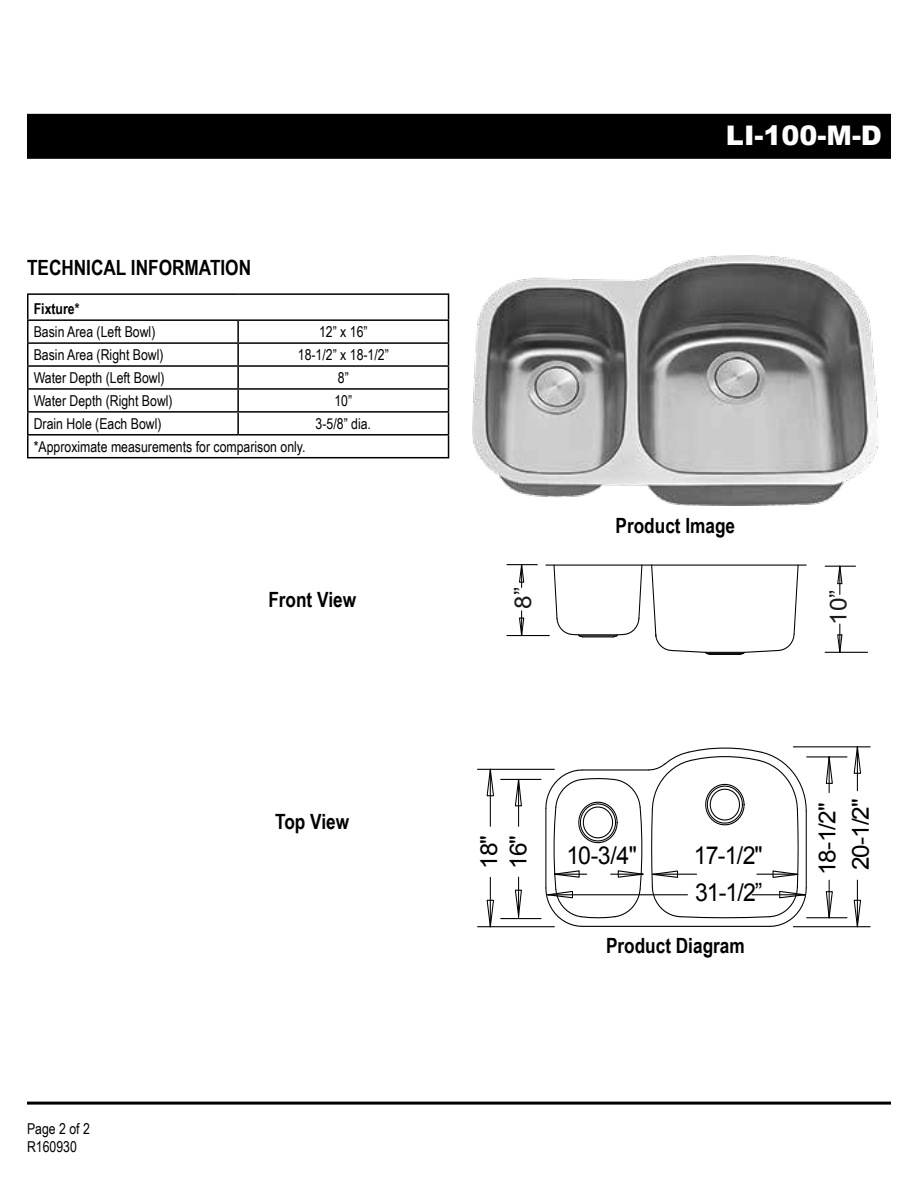
<style>
.page{position:relative;width:918px;height:1188px;background:#fff}
.page>*{position:absolute;margin:0;border:0;box-sizing:border-box;transform-origin:0 0}
.t1{font:900 27px "Arial";color:#fff}
.t2{font:24.75px "Arial";color:#000;scale:.94 1}
.t3{font:23.4px "Arial";letter-spacing:-.04em;color:#000;scale:1.04 1}
.t4{font:23.1px "Arial";color:#1c1a19;scale:1.05 1}
.t5{font:700 21px "Arial Narrow";color:#000}
.t6{font:15px/18px "Arial Narrow";color:#000}
.t7{font:700 15px "Arial Narrow";color:#000}
</style>
<div class="page">
<div style="left:27px;top:114px;width:864px;height:45px;background:#000"></div>
<hr style="left:27px;top:1102px;width:864px;height:3px;background:#000">
<img style="left:473px;top:256px;width:405px;height:250px">
<hr style="left:27px;top:293px;width:211px;height:2px;background:#000">
<hr style="left:238px;top:293px;width:211px;height:2px;background:#000">
<hr style="left:27px;top:319px;width:211px;height:2px;background:#000">
<hr style="left:238px;top:319px;width:211px;height:2px;background:#000">
<hr style="left:237px;top:321px;width:2px;height:21px;background:#000">
<hr style="left:27px;top:342px;width:211px;height:2px;background:#000">
<hr style="left:238px;top:342px;width:211px;height:2px;background:#000">
<hr style="left:237px;top:344px;width:2px;height:21px;background:#000">
<hr style="left:27px;top:365px;width:211px;height:2px;background:#000">
<hr style="left:238px;top:365px;width:211px;height:2px;background:#000">
<hr style="left:237px;top:367px;width:2px;height:21px;background:#000">
<hr style="left:27px;top:388px;width:211px;height:2px;background:#000">
<hr style="left:238px;top:388px;width:211px;height:2px;background:#000">
<hr style="left:237px;top:390px;width:2px;height:21px;background:#000">
<hr style="left:27px;top:411px;width:211px;height:2px;background:#000">
<hr style="left:238px;top:411px;width:211px;height:2px;background:#000">
<hr style="left:237px;top:413px;width:2px;height:21px;background:#000">
<hr style="left:27px;top:434px;width:211px;height:2px;background:#000">
<svg style="left:27px;top:295px;width:1px;height:162px"></svg>
<hr style="left:238px;top:434px;width:211px;height:2px;background:#000">
<svg style="left:448px;top:295px;width:1px;height:162px"></svg>
<hr style="left:27px;top:457px;width:211px;height:1px;background:#000">
<hr style="left:238px;top:457px;width:211px;height:1px;background:#000">
<hr style="left:583px;top:636px;width:30px;height:1px;background:#000">
<hr style="left:579px;top:635px;width:38px;height:1px;background:#000">
<hr style="left:578px;top:634px;width:40px;height:1px;background:#000">
<svg style="left:553px;top:564px;width:31px;height:74px"></svg>
<svg style="left:612px;top:564px;width:31px;height:74px"></svg>
<hr style="left:705px;top:652px;width:39px;height:1px;background:#000">
<hr style="left:706px;top:653px;width:37px;height:1px;background:#000">
<hr style="left:709px;top:654px;width:31px;height:1px;background:#000">
<svg style="left:651px;top:564px;width:60px;height:91px"></svg>
<svg style="left:739px;top:564px;width:60px;height:91px"></svg>
<hr style="left:546px;top:565px;width:260px;height:1px;background:#000">
<hr style="left:793px;top:926px;width:77px;height:1px;background:#000">
<hr style="left:793px;top:746px;width:77px;height:1px;background:#000">
<hr style="left:857px;top:880px;width:1px;height:47px;background:#000">
<hr style="left:857px;top:747px;width:1px;height:44px;background:#000">
<hr style="left:807px;top:756px;width:40px;height:1px;background:#000">
<hr style="left:807px;top:917px;width:40px;height:1px;background:#000">
<hr style="left:829px;top:757px;width:1px;height:36px;background:#000">
<hr style="left:829px;top:880px;width:1px;height:38px;background:#000">
<svg style="left:853px;top:899px;width:9px;height:29px"></svg>
<svg style="left:853px;top:746px;width:9px;height:28px"></svg>
<svg style="left:825px;top:756px;width:9px;height:28px"></svg>
<svg style="left:825px;top:891px;width:9px;height:28px"></svg>
<hr style="left:825px;top:566px;width:31px;height:1px;background:#000">
<hr style="left:825px;top:652px;width:43px;height:1px;background:#000">
<svg style="left:837px;top:565px;width:6px;height:29px"></svg>
<svg style="left:837px;top:624px;width:6px;height:29px"></svg>
<hr style="left:478px;top:926px;width:76px;height:1px;background:#000">
<hr style="left:478px;top:769px;width:76px;height:1px;background:#000">
<hr style="left:490px;top:877px;width:1px;height:50px;background:#000">
<hr style="left:490px;top:769px;width:1px;height:57px;background:#000">
<hr style="left:501px;top:779px;width:40px;height:1px;background:#000">
<hr style="left:501px;top:918px;width:40px;height:1px;background:#000">
<hr style="left:518px;top:779px;width:1px;height:47px;background:#000">
<hr style="left:518px;top:877px;width:1px;height:41px;background:#000">
<svg style="left:486px;top:899px;width:9px;height:29px"></svg>
<svg style="left:486px;top:768px;width:9px;height:29px"></svg>
<svg style="left:514px;top:778px;width:9px;height:29px"></svg>
<svg style="left:514px;top:889px;width:8px;height:28px"></svg>
<hr style="left:507px;top:564px;width:30px;height:1px;background:#000">
<hr style="left:507px;top:635px;width:42px;height:1px;background:#000">
<svg style="left:518px;top:564px;width:7px;height:23px"></svg>
<svg style="left:518px;top:611px;width:7px;height:26px"></svg>
<svg style="left:545px;top:747px;width:262px;height:181px"></svg>
<h3 class="t5" style="left:27px;top:252px;width:226px">TECHNICAL INFORMATION</h3>
<p class="t7" style="left:34px;top:298px;width:47px">Fixture*</p>
<p class="t6" style="left:34px;top:322px;width:123px">Basin Area (Left Bowl)</p>
<p class="t6" style="left:319px;top:322px;width:50px">12” x 16”</p>
<p class="t6" style="left:34px;top:345px;width:131px">Basin Area (Right Bowl)</p>
<p class="t6" style="left:298px;top:345px;width:92px">18-1/2” x 18-1/2”</p>
<p class="t6" style="left:34px;top:368px;width:132px">Water Depth (Left Bowl)</p>
<p class="t6" style="left:338px;top:368px;width:12px">8”</p>
<p class="t6" style="left:34px;top:391px;width:140px">Water Depth (Right Bowl)</p>
<p class="t6" style="left:334px;top:391px;width:19px">10”</p>
<p class="t6" style="left:34px;top:414px;width:129px">Drain Hole (Each Bowl)</p>
<p class="t6" style="left:316px;top:414px;width:57px">3-5/8” dia.</p>
<p class="t6" style="left:34px;top:437px;width:273px">*Approximate measurements for comparison only.</p>
<h3 class="t5" style="left:268px;top:584px;width:89px">Front View</h3>
<p class="t6" style="left:27px;top:1119px;width:64px">Page 2 of 2<br>R160930</p>
<h3 class="t5" style="left:275px;top:806px;width:76px">Top View</h3>
<h1 class="t1" style="left:726px;top:116px;width:158px">LI-100-M-D</h1>
<h3 class="t4" style="left:508px;top:609px;width:22px;rotate:-90deg">8”</h3>
<h3 class="t5" style="left:616px;top:510px;width:121px">Product Image</h3>
<h3 class="t4" style="left:823px;top:625px;width:35px;rotate:-90deg">10”</h3>
<h3 class="t3" style="left:473px;top:869px;width:34px;rotate:-90deg">18"</h3>
<h3 class="t3" style="left:503px;top:869px;width:34px;rotate:-90deg">16"</h3>
<h2 class="t2" style="left:566px;top:839px;width:77px">10-3/4"</h2>
<h2 class="t2" style="left:694px;top:839px;width:75px">17-1/2"</h2>
<h2 class="t2" style="left:695px;top:876px;width:73px">31-1/2”</h2>
<h3 class="t5" style="left:606px;top:930px;width:140px">Product Diagram</h3>
<h3 class="t3" style="left:812px;top:875px;width:71px;rotate:-90deg">18-1/2"</h3>
<h3 class="t3" style="left:845px;top:870px;width:71px;rotate:-90deg">20-1/2"</h3>
</div>
